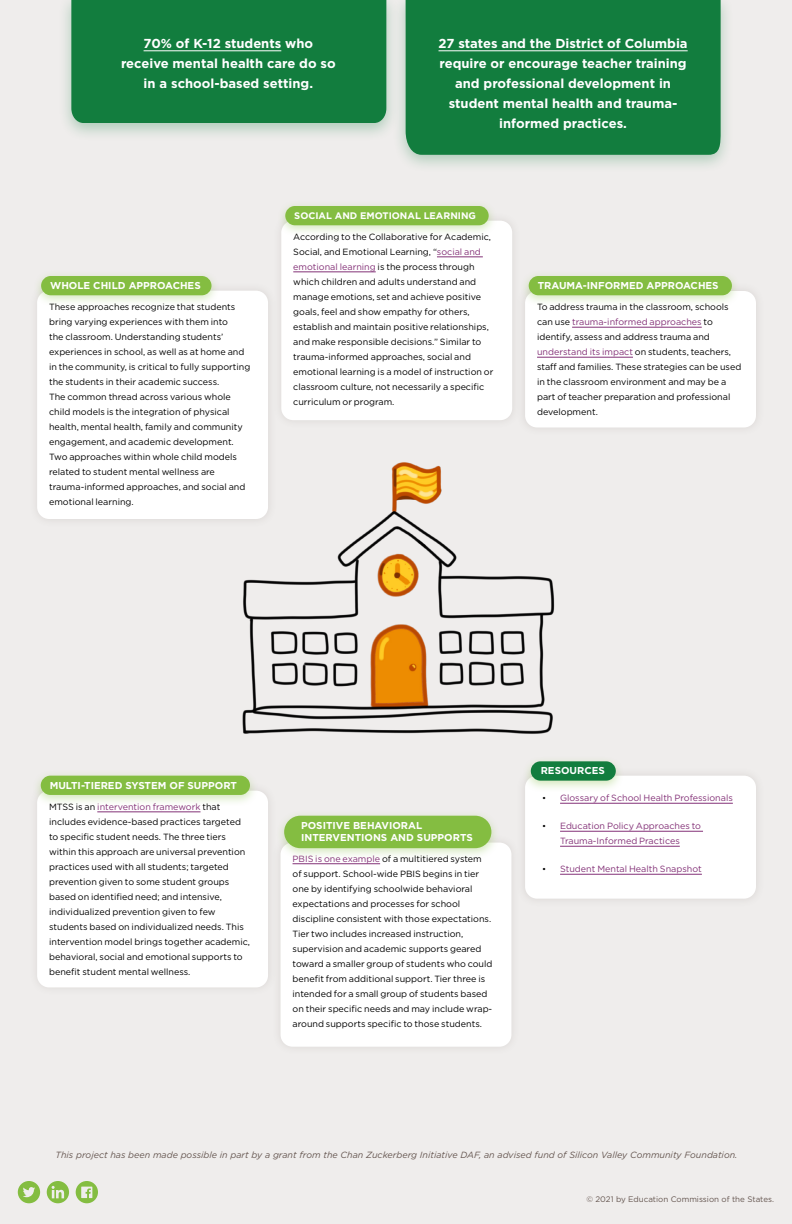
<style>
.page{position:relative;width:792px;height:1224px;background:#efedec}
.page>*{position:absolute;margin:0;border:0;box-sizing:border-box;transform-origin:0 0}
.t1{font:700 13px/20px "Gotham";color:#fff;text-align:center}
.t2{font:700 10px/12px "Gotham";color:#fff}
.t3{font:700 9.5px "Gotham";color:#fff}
.t4{font:9px/15px "Gotham";color:#000}
.t5{font:italic 9px "Gotham";color:#655650}
.t6{font:9px/15px "Gotham";color:#833177;text-align:center}
.t7{font:8px "Gotham";color:#655650}
.s1{color:#833177}
.s2{font-size:8.5px;color:#000}
</style>
<div class="page">
<svg style="left:18px;top:1181px;width:22px;height:22px"></svg>
<svg style="left:47px;top:1181px;width:22px;height:22px"></svg>
<svg style="left:76px;top:1181px;width:22px;height:22px"></svg>
<div style="left:392px;top:0;width:342px;height:173px;background:#127d3e;opacity:.3"></div>
<div style="left:406px;top:0;width:315px;height:155px;background:#127d3e"></div>
<hr style="left:439px;top:50px;width:249px;height:1px;background:#fff">
<div style="left:58px;top:0;width:342px;height:142px;background:#127d3e;opacity:.3"></div>
<div style="left:71px;top:0;width:315px;height:123px;background:#127d3e"></div>
<hr style="left:144px;top:50px;width:137px;height:1px;background:#fff">
<div style="left:28px;top:282px;width:249px;height:246px;background:#ebe8e7"></div>
<div style="left:37px;top:291px;width:231px;height:228px;background:#fff;border-radius:12px"></div>
<div style="left:32px;top:270px;width:188px;height:37px;background:#84bd41;opacity:.35"></div>
<div style="left:41px;top:276px;width:170px;height:19px;background:#84bd41;border-radius:10px"></div>
<div style="left:272px;top:834px;width:248px;height:222px;background:#ebe9e8"></div>
<div style="left:281px;top:843px;width:230px;height:204px;background:#fff;border-radius:12px"></div>
<hr style="left:293px;top:863px;width:87px;height:1px;background:#833177">
<div style="left:276px;top:810px;width:224px;height:50px;background:#84bd41;opacity:.35"></div>
<div style="left:284px;top:816px;width:207px;height:32px;background:#84bd41;border-radius:16px"></div>
<div style="left:516px;top:282px;width:249px;height:154px;background:#ebe8e7"></div>
<div style="left:525px;top:291px;width:231px;height:137px;background:#fff;border-radius:12px"></div>
<hr style="left:572px;top:327px;width:130px;height:1px;background:#833177">
<hr style="left:537px;top:357px;width:96px;height:1px;background:#833177">
<div style="left:520px;top:270px;width:220px;height:37px;background:#84bd41;opacity:.35"></div>
<div style="left:529px;top:276px;width:203px;height:19px;background:#84bd41;border-radius:10px"></div>
<div style="left:273px;top:212px;width:248px;height:217px;background:#ebe9e8"></div>
<div style="left:281px;top:221px;width:231px;height:199px;background:#fff;border-radius:12px"></div>
<hr style="left:437px;top:257px;width:46px;height:1px;background:#833177">
<hr style="left:293px;top:272px;width:83px;height:1px;background:#833177">
<div style="left:277px;top:200px;width:220px;height:37px;background:#84bd41;opacity:.35"></div>
<div style="left:285px;top:206px;width:204px;height:19px;background:#84bd41;border-radius:10px"></div>
<div style="left:28px;top:782px;width:249px;height:214px;background:#ebe9e8"></div>
<div style="left:37px;top:791px;width:231px;height:196px;background:#fff;border-radius:12px"></div>
<hr style="left:97px;top:812px;width:103px;height:1px;background:#833177">
<div style="left:32px;top:770px;width:227px;height:37px;background:#84bd41;opacity:.35"></div>
<div style="left:41px;top:776px;width:209px;height:19px;background:#84bd41;border-radius:10px"></div>
<div style="left:516px;top:767px;width:249px;height:141px;background:#ebe9e8"></div>
<div style="left:525px;top:776px;width:231px;height:123px;background:#fff;border-radius:12px"></div>
<hr style="left:560px;top:803px;width:173px;height:1px;background:#833177">
<hr style="left:560px;top:831px;width:143px;height:1px;background:#833177">
<hr style="left:560px;top:846px;width:120px;height:1px;background:#833177">
<hr style="left:560px;top:874px;width:142px;height:1px;background:#833177">
<img style="left:189px;top:462px;width:366px;height:339px">
<div style="left:522px;top:756px;width:102px;height:37px;background:#84bd41;opacity:.35"></div>
<div style="left:531px;top:761px;width:85px;height:20px;background:#127d3e;border-radius:10px"></div>
<h1 class="t1" style="left:121px;top:33px;width:216px">70% of K-12 students who receive mental health care do so in a school-based setting.</h1>
<h1 class="t1" style="left:439px;top:33px;width:251px">27 states and the District of Columbia require or encourage teacher training and professional development in student mental health and trauma&shy;informed practices.</h1>
<p class="t2" style="left:50px;top:279px;width:152px">WHOLE CHILD APPROACHES</p>
<p class="t4" style="left:49px;top:299px;width:203px">These approaches recognize that students bring varying experiences with them into<br>the classroom. Understanding students’ experiences in school, as well as at home and in the community, is critical to fully supporting the students in their academic success.<br>The common thread across various whole child models is the integration of physical health, mental health, family and community engagement, and academic development.<br>Two approaches within whole child models related to student mental wellness are trauma-informed approaches, and social and emotional learning.</p>
<p class="t3" style="left:294px;top:209px;width:183px">SOCIAL AND EMOTIONAL LEARNING</p>
<p class="t4" style="left:293px;top:229px;width:202px">According to the Collaborative for Academic, Social, and Emotional Learning, “<span class="s1">social and emotional learning</span> is the process through which children and adults understand and manage emotions, set and achieve positive goals, feel and show empathy for others, establish and maintain positive relationships, and make responsible decisions.” Similar to trauma-informed approaches, social and emotional learning is a model of instruction or classroom culture, not necessarily a specific curriculum or program.</p>
<p class="t2" style="left:538px;top:279px;width:182px">TRAUMA-INFORMED APPROACHES</p>
<p class="t4" style="left:537px;top:299px;width:206px">To address trauma in the classroom, schools can use <span class="s1">trauma-informed approaches</span> to identify, assess and address trauma and <span class="s1">understand its impact</span> on students, teachers, staff and families. These strategies can be used in the classroom environment and may be a part of teacher preparation and professional development.</p>
<p class="t2" style="left:50px;top:779px;width:189px">MULTI-TIERED SYSTEM OF SUPPORT</p>
<p class="t4" style="left:49px;top:799px;width:203px">MTSS is an <span class="s1">intervention framework</span> that includes evidence-based practices targeted to specific student needs. The three tiers within this approach are universal prevention practices used with all students; targeted prevention given to some student groups based on identified need; and intensive, individualized prevention given to few students based on individualized needs. This intervention model brings together academic, behavioral, social and emotional supports to benefit student mental wellness.</p>
<p class="t2" style="left:301px;top:819px;width:173px">POSITIVE BEHAVIORAL<br>INTERVENTIONS AND SUPPORTS</p>
<p class="t4" style="left:293px;top:851px;width:201px"><span class="s1">PBIS is one example</span> of a multitiered system of support. School-wide PBIS begins in tier one by identifying schoolwide behavioral expectations and processes for school discipline consistent with those expectations.<br>Tier two includes increased instruction, supervision and academic supports geared toward a smaller group of students who could benefit from additional support. Tier three is intended for a small group of students based on their specific needs and may include wrap&shy;around supports specific to those students.</p>
<p class="t2" style="left:541px;top:765px;width:66px">RESOURCES</p>
<p class="t6" style="left:542px;top:790px;width:192px"><span class="s2">•</span> Glossary of School Health Professionals</p>
<p class="t6" style="left:542px;top:818px;width:161px"><span class="s2">•</span> Education Policy Approaches to<br>Trauma-Informed Practices</p>
<p class="t6" style="left:542px;top:861px;width:161px"><span class="s2">•</span> Student Mental Health Snapshot</p>
<p class="t5" style="left:56px;top:1149px;width:683px">This project has been made possible in part by a grant from the Chan Zuckerberg Initiative DAF, an advised fund of Silicon Valley Community Foundation.</p>
<p class="t7" style="left:586px;top:1194px;width:189px">© 2021 by Education Commission of the States.</p>
</div>
